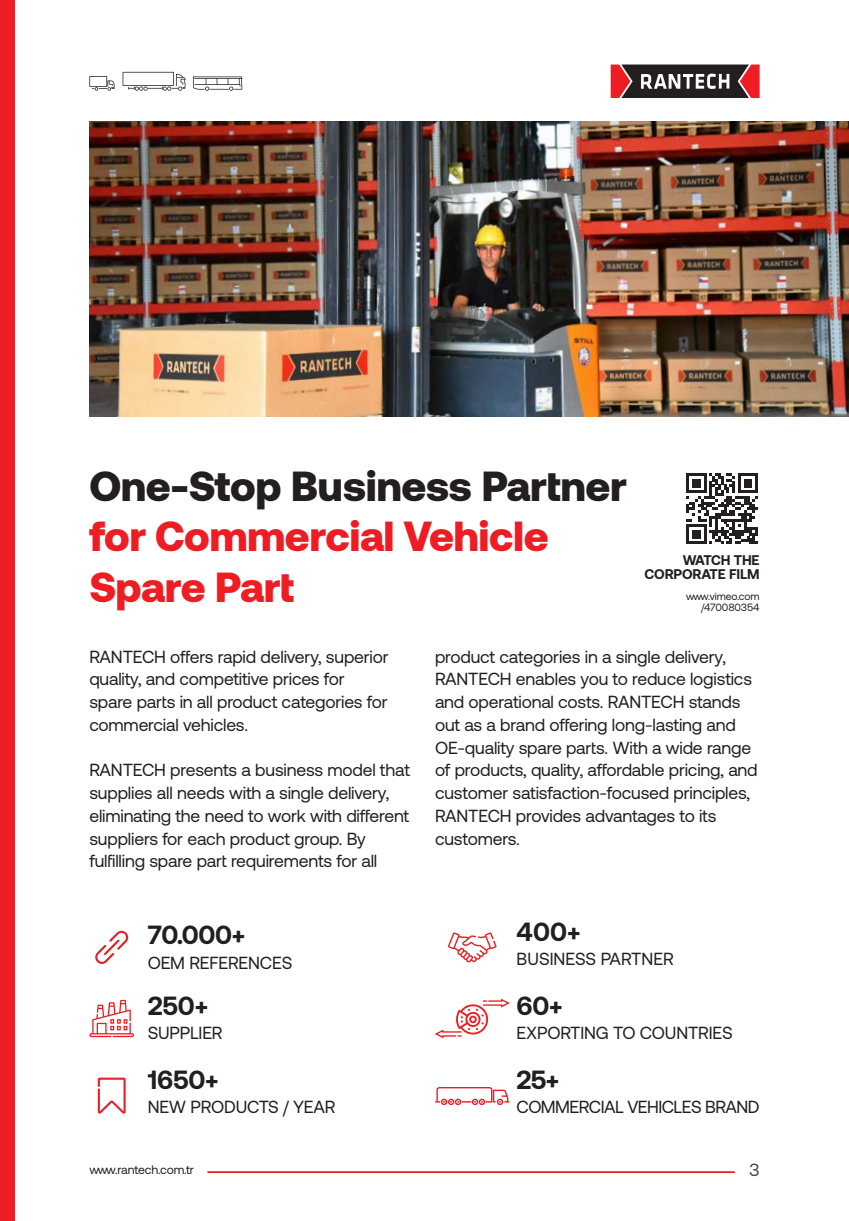
<style>
.page{position:relative;width:849px;height:1221px;background:#fff}
.page>*{position:absolute;margin:0;border:0;box-sizing:border-box;transform-origin:0 0}
.t1{font:900 42px/50.4px "Aeonik";letter-spacing:-.01em;color:#231f20}
.t2{font:900 42px "Aeonik";letter-spacing:-.01em;color:#ee1d23}
.t3{font:700 26.25px "Aeonik";letter-spacing:-.01em;color:#231f20}
.t4{font:17.5px/22.8px "Aeonik";letter-spacing:-.01em;color:#231f20}
.t5{font:17.5px "Aeonik";letter-spacing:-.03em;color:#231f20}
.t6{font:17.5px "Aeonik";color:#434447}
.t7{font:700 14px "Aeonik";letter-spacing:-.01em;color:#231f20}
.t8{font:700 14px "Aeonik";letter-spacing:-.035em;color:#231f20}
.t9{font:12.25px "Aeonik";letter-spacing:-.01em;color:#231f20}
.t10{font:10.5px "Aeonik";letter-spacing:-.01em;color:#231f20}
.s1{color:#ee1d23}
</style>
<div class="page">
<svg style="left:193px;top:76px;width:49px;height:15px"></svg>
<svg style="left:122px;top:72px;width:63px;height:19px"></svg>
<svg style="left:89px;top:76px;width:26px;height:15px"></svg>
<svg style="left:95px;top:930px;width:33px;height:33px"></svg>
<svg style="left:448px;top:932px;width:48px;height:30px"></svg>
<svg style="left:89px;top:999px;width:45px;height:38px"></svg>
<svg style="left:435px;top:998px;width:74px;height:40px"></svg>
<img style="left:89px;top:121px;width:759px;height:296px">
<svg style="left:98px;top:1077px;width:28px;height:36px"></svg>
<svg style="left:435px;top:1087px;width:74px;height:17px"></svg>
<svg style="left:686px;top:473px;width:71px;height:71px"></svg>
<div style="left:0;top:0;width:15px;height:1220px;background:#ee1d23"></div>
<svg style="left:610px;top:64px;width:149px;height:34px;background:#6e4547"></svg>
<hr style="left:207px;top:1171px;width:527px;height:1px;background:#ee1c25">
<p class="t1" style="left:89px;top:460px;width:539px">One-Stop Business Partner <span class="s1">for Commercial Vehicle</span></p>
<p class="t2" style="left:89px;top:562px;width:206px">Spare Part</p>
<p class="t8" style="left:682px;top:552px;width:78px">WATCH THE</p>
<p class="t7" style="left:644px;top:566px;width:116px">CORPORATE FILM</p>
<p class="t10" style="left:685px;top:591px;width:75px">www.vimeo.com</p>
<p class="t10" style="left:700px;top:601px;width:60px">/470080354</p>
<p class="t4" style="left:89px;top:645px;width:301px">RANTECH offers rapid delivery, superior quality, and competitive prices for spare parts in all product categories for commercial vehicles.</p>
<p class="t4" style="left:89px;top:759px;width:321px">RANTECH presents a business model that supplies all needs with a single delivery, eliminating the need to work with different suppliers for each product group. By fulfilling spare part requirements for all</p>
<p class="t3" style="left:148px;top:919px;width:99px">70.000+</p>
<p class="t4" style="left:148px;top:951px;width:146px">OEM REFERENCES</p>
<p class="t3" style="left:148px;top:990px;width:62px">250+</p>
<p class="t4" style="left:148px;top:1021px;width:76px">SUPPLIER</p>
<p class="t3" style="left:148px;top:1064px;width:72px">1650+</p>
<p class="t4" style="left:148px;top:1095px;width:189px">NEW PRODUCTS / YEAR</p>
<p class="t4" style="left:435px;top:645px;width:324px">product categories in a single delivery, RANTECH enables you to reduce logistics and operational costs. RANTECH stands out as a brand offering long-lasting and OE-quality spare parts. With a wide range of products, quality, affordable pricing, and customer satisfaction-focused principles, RANTECH provides advantages to its customers.</p>
<p class="t3" style="left:516px;top:916px;width:65px">400+</p>
<p class="t4" style="left:516px;top:947px;width:159px">BUSINESS PARTNER</p>
<p class="t3" style="left:516px;top:990px;width:48px">60+</p>
<p class="t4" style="left:516px;top:1021px;width:217px">EXPORTING TO COUNTRIES</p>
<p class="t3" style="left:516px;top:1064px;width:44px">25+</p>
<p class="t5" style="left:516px;top:1097px;width:244px">COMMERCIAL VEHICLES BRAND</p>
<p class="t9" style="left:89px;top:1162px;width:106px">www.rantech.com.tr</p>
<p class="t6" style="left:748px;top:1159px;width:12px">3</p>
</div>
